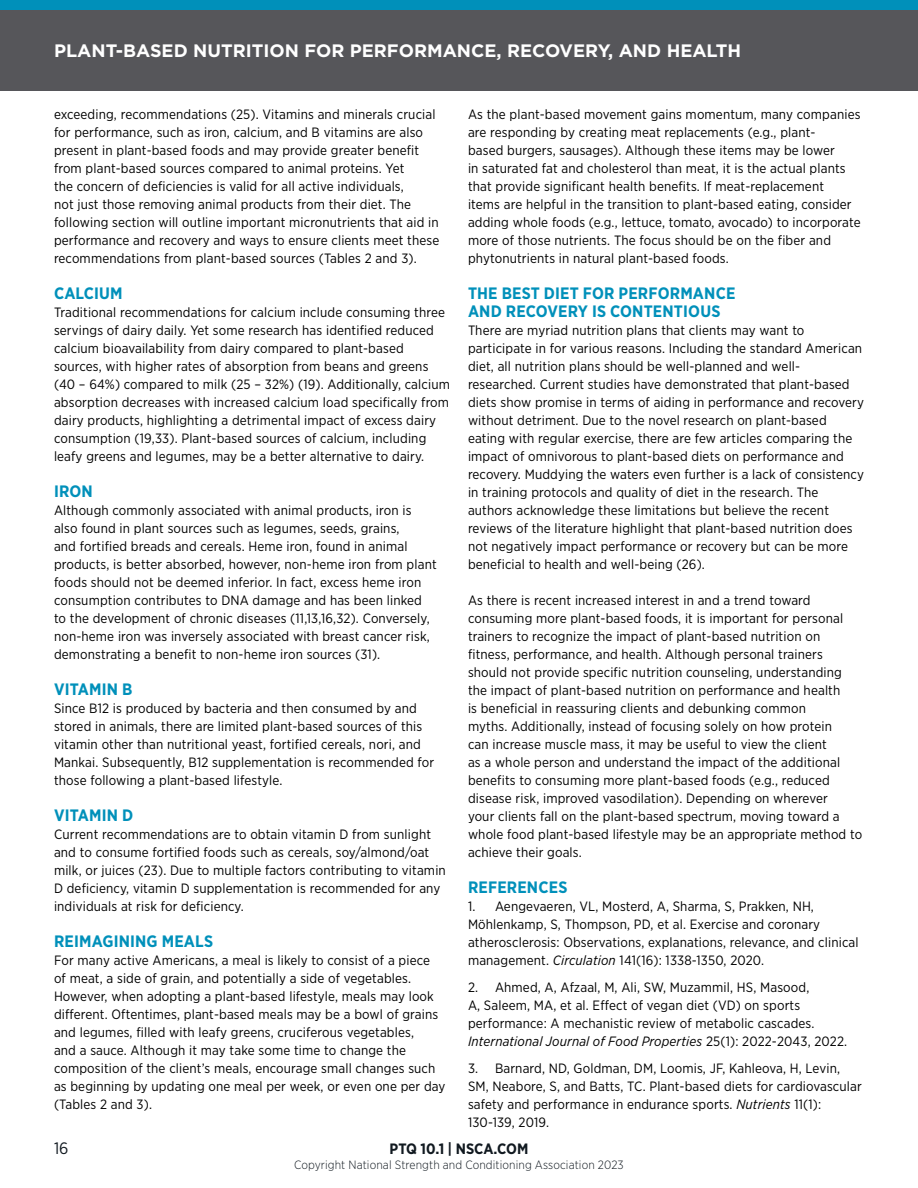
<style>
.page{position:relative;width:918px;height:1188px;background:#fff}
.page>*{position:absolute;margin:0;border:0;box-sizing:border-box;transform-origin:0 0}
.t1{font:700 18px "Gotham";color:#fff}
.t2{font:700 16.5px/18px "Gotham Narrow";letter-spacing:.01em;color:#0090ba}
.t3{font:16.5px "Gotham Narrow";color:#111920}
.t4{font:700 15px "Gotham Narrow";color:#111920}
.t5{font:13.5px/18px "Gotham Narrow";letter-spacing:.01em;color:#000}
.t6{font:300 12px "Gotham Narrow";letter-spacing:.01em;color:#111920}
.s1{font-style:italic}
</style>
<div class="page">
<div style="left:0;top:0;width:918px;height:17px;background:#0090ba"></div>
<div style="left:0;top:10px;width:918px;height:81px;background:#56565a"></div>
<h1 class="t1" style="left:54px;top:39px;width:689px">PLANT-BASED NUTRITION FOR PERFORMANCE, RECOVERY, AND HEALTH</h1>
<p class="t5" style="left:54px;top:105px;width:387px">exceeding, recommendations (25). Vitamins and minerals crucial for performance, such as iron, calcium, and B vitamins are also present in plant-based foods and may provide greater benefit from plant-based sources compared to animal proteins. Yet<br>the concern of deficiencies is valid for all active individuals,<br>not just those removing animal products from their diet. The following section will outline important micronutrients that aid in performance and recovery and ways to ensure clients meet these recommendations from plant-based sources (Tables 2 and 3).</p>
<p class="t2" style="left:54px;top:284px;width:70px">CALCIUM</p>
<p class="t5" style="left:54px;top:303px;width:397px">Traditional recommendations for calcium include consuming three servings of dairy daily. Yet some research has identified reduced calcium bioavailability from dairy compared to plant-based sources, with higher rates of absorption from beans and greens (40 – 64%) compared to milk (25 – 32%) (19). Additionally, calcium absorption decreases with increased calcium load specifically from dairy products, highlighting a detrimental impact of excess dairy consumption (19,33). Plant-based sources of calcium, including leafy greens and legumes, may be a better alternative to dairy.</p>
<p class="t2" style="left:54px;top:482px;width:40px">IRON</p>
<p class="t5" style="left:54px;top:501px;width:384px">Although commonly associated with animal products, iron is also found in plant sources such as legumes, seeds, grains,<br>and fortified breads and cereals. Heme iron, found in animal products, is better absorbed, however, non-heme iron from plant foods should not be deemed inferior. In fact, excess heme iron consumption contributes to DNA damage and has been linked to the development of chronic diseases (11,13,16,32). Conversely, non-heme iron was inversely associated with breast cancer risk, demonstrating a benefit to non-heme iron sources (31).</p>
<p class="t2" style="left:54px;top:680px;width:80px">VITAMIN B</p>
<p class="t5" style="left:54px;top:699px;width:382px">Since B12 is produced by bacteria and then consumed by and stored in animals, there are limited plant-based sources of this vitamin other than nutritional yeast, fortified cereals, nori, and Mankai. Subsequently, B12 supplementation is recommended for those following a plant-based lifestyle.</p>
<p class="t2" style="left:54px;top:806px;width:81px">VITAMIN D</p>
<p class="t5" style="left:54px;top:825px;width:393px">Current recommendations are to obtain vitamin D from sunlight and to consume fortified foods such as cereals, soy/almond/oat milk, or juices (23). Due to multiple factors contributing to vitamin D deficiency, vitamin D supplementation is recommended for any individuals at risk for deficiency.</p>
<p class="t2" style="left:54px;top:932px;width:161px">REIMAGINING MEALS</p>
<p class="t5" style="left:54px;top:951px;width:393px">For many active Americans, a meal is likely to consist of a piece<br>of meat, a side of grain, and potentially a side of vegetables.<br>However, when adopting a plant-based lifestyle, meals may look different. Oftentimes, plant-based meals may be a bowl of grains and legumes, filled with leafy greens, cruciferous vegetables,<br>and a sauce. Although it may take some time to change the composition of the client’s meals, encourage small changes such as beginning by updating one meal per week, or even one per day (Tables 2 and 3).</p>
<p class="t5" style="left:468px;top:105px;width:394px">As the plant-based movement gains momentum, many companies are responding by creating meat replacements (e.g., plant-<br>based burgers, sausages). Although these items may be lower<br>in saturated fat and cholesterol than meat, it is the actual plants that provide significant health benefits. If meat-replacement<br>items are helpful in the transition to plant-based eating, consider adding whole foods (e.g., lettuce, tomato, avocado) to incorporate more of those nutrients. The focus should be on the fiber and phytonutrients in natural plant-based foods.</p>
<p class="t2" style="left:468px;top:284px;width:269px">THE BEST DIET FOR PERFORMANCE<br>AND RECOVERY IS CONTENTIOUS</p>
<p class="t5" style="left:468px;top:321px;width:397px">There are myriad nutrition plans that clients may want to participate in for various reasons. Including the standard American diet, all nutrition plans should be well-planned and well&shy;researched. Current studies have demonstrated that plant-based diets show promise in terms of aiding in performance and recovery without detriment. Due to the novel research on plant-based eating with regular exercise, there are few articles comparing the impact of omnivorous to plant-based diets on performance and recovery. Muddying the waters even further is a lack of consistency in training protocols and quality of diet in the research. The authors acknowledge these limitations but believe the recent reviews of the literature highlight that plant-based nutrition does not negatively impact performance or recovery but can be more beneficial to health and well-being (26).</p>
<p class="t5" style="left:468px;top:591px;width:396px">As there is recent increased interest in and a trend toward consuming more plant-based foods, it is important for personal trainers to recognize the impact of plant-based nutrition on fitness, performance, and health. Although personal trainers should not provide specific nutrition counseling, understanding the impact of plant-based nutrition on performance and health<br>is beneficial in reassuring clients and debunking common<br>myths. Additionally, instead of focusing solely on how protein<br>can increase muscle mass, it may be useful to view the client<br>as a whole person and understand the impact of the additional benefits to consuming more plant-based foods (e.g., reduced disease risk, improved vasodilation). Depending on wherever<br>your clients fall on the plant-based spectrum, moving toward a whole food plant-based lifestyle may be an appropriate method to achieve their goals.</p>
<p class="t2" style="left:468px;top:878px;width:101px">REFERENCES</p>
<p class="t5" style="left:468px;top:897px;width:392px">1. Aengevaeren, VL, Mosterd, A, Sharma, S, Prakken, NH, Möhlenkamp, S, Thompson, PD, et al. Exercise and coronary atherosclerosis: Observations, explanations, relevance, and clinical management. <span class="s1">Circulation</span> 141(16): 1338-1350, 2020.</p>
<p class="t5" style="left:468px;top:978px;width:381px">2. Ahmed, A, Afzaal, M, Ali, SW, Muzammil, HS, Masood,<br>A, Saleem, MA, et al. Effect of vegan diet (VD) on sports performance: A mechanistic review of metabolic cascades.<br><span class="s1">International Journal of Food Properties</span> 25(1): 2022-2043, 2022.</p>
<p class="t5" style="left:468px;top:1059px;width:395px">3. Barnard, ND, Goldman, DM, Loomis, JF, Kahleova, H, Levin, SM, Neabore, S, and Batts, TC. Plant-based diets for cardiovascular safety and performance in endurance sports. <span class="s1">Nutrients</span> 11(1):<br>130-139, 2019.</p>
<p class="t3" style="left:54px;top:1138px;width:16px">16</p>
<p class="t4" style="left:390px;top:1139px;width:140px">PTQ 10.1 | NSCA.COM</p>
<p class="t6" style="left:294px;top:1157px;width:331px">Copyright National Strength and Conditioning Association 2023</p>
</div>
